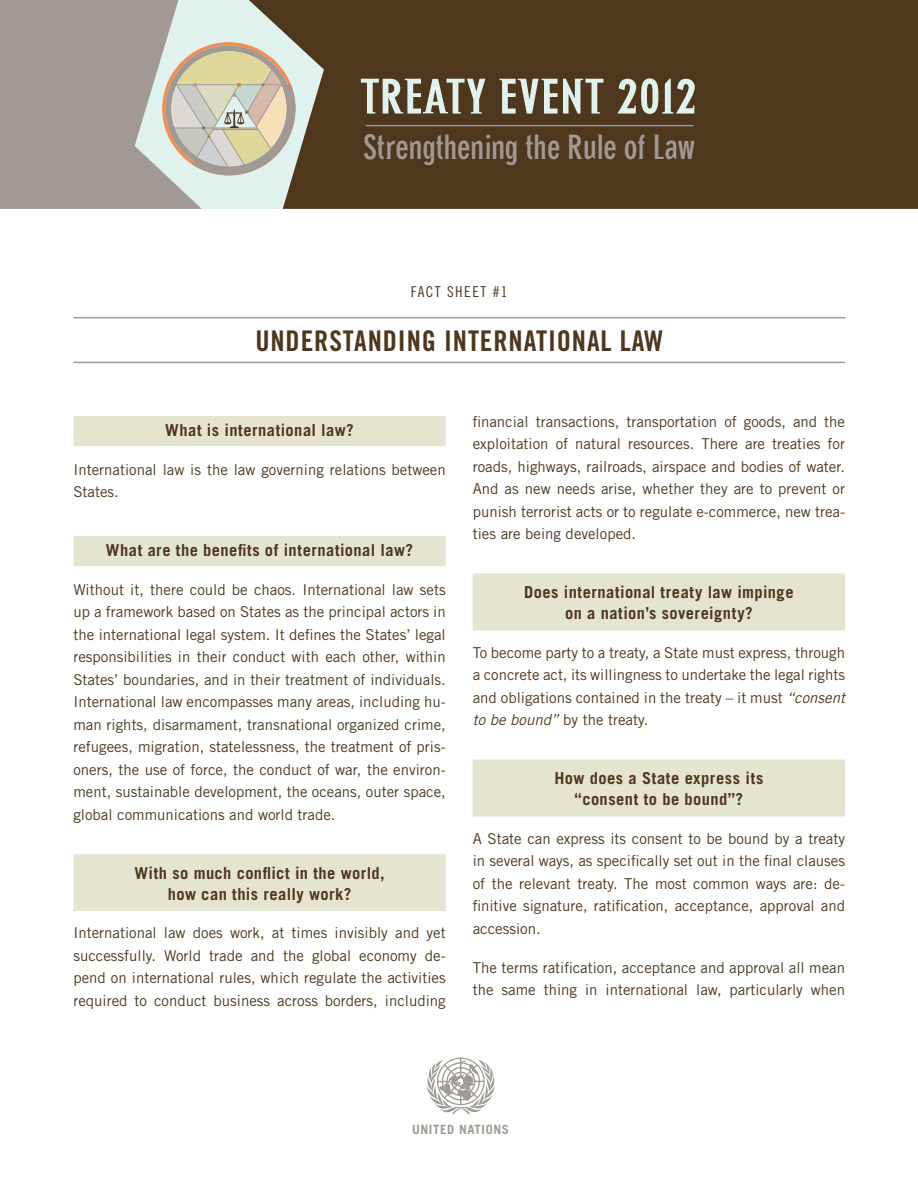
<style>
.page{position:relative;width:918px;height:1188px;background:#fff}
.page>*{position:absolute;margin:0;border:0;box-sizing:border-box;transform-origin:0 0}
.t1{font:700 51.15px "Global";letter-spacing:.025em;color:#e0f2ed}
.t2{font:35.85px "Global";letter-spacing:-.005em;color:#a39994}
.t3{font:28.5px "Trade Gothic LT Std Bd Cn 20";letter-spacing:.03em;color:#4f371e}
.t4{font:700 16.5px/21px "Trade Gothic LT Std";letter-spacing:.025em;color:#4f371e;text-align:center}
.t5{font:15px/22.5px "Trade Gothic LT Std";color:#4f371e;text-align:justify}
.t6{font:15px "Trade Gothic LT Std Cn 18";letter-spacing:.1em;color:#4f371e}
.t7{font:700 12.75px "Trade Gothic LT Std";letter-spacing:.05em;color:#a39994}
.s1{font-style:italic}
</style>
<div class="page">
<div style="left:299px;top:0;width:619px;height:66px;background:#4f371e"></div>
<svg style="left:0;top:0;width:299px;height:209px;background:#b7b2a7"></svg>
<div style="left:283px;top:66px;width:635px;height:143px;background:#4f371e"></div>
<hr style="left:366px;top:125px;width:328px;height:1px;background:#a39994">
<svg style="left:427px;top:1058px;width:68px;height:56px"></svg>
<div style="left:73px;top:416px;width:373px;height:30px;background:#e5e4cf"></div>
<div style="left:73px;top:536px;width:373px;height:30px;background:#e5e4cf"></div>
<div style="left:73px;top:854px;width:373px;height:57px;background:#e5e4cf"></div>
<div style="left:473px;top:574px;width:372px;height:57px;background:#e5e4cf"></div>
<div style="left:473px;top:760px;width:372px;height:57px;background:#e5e4cf"></div>
<hr style="left:73px;top:317px;width:772px;height:1px;background:#a39994">
<hr style="left:73px;top:362px;width:772px;height:1px;background:#a39994">
<h1 class="t1" style="left:360px;top:67px;width:338px">TREATY EVENT 2012</h1>
<h2 class="t2" style="left:363px;top:127px;width:333px">Strengthening the Rule of Law</h2>
<p class="t6" style="left:411px;top:283px;width:98px">FACT SHEET #1</p>
<h3 class="t3" style="left:255px;top:323px;width:409px">UNDERSTANDING INTERNATIONAL LAW</h3>
<p class="t4" style="left:165px;top:420px;width:190px">What is international law?</p>
<p class="t5" style="left:73px;top:458px;width:374px">International law is the law governing relations between<br>States.</p>
<p class="t4" style="left:106px;top:540px;width:309px">What are the benefits of international law?</p>
<p class="t5" style="left:73px;top:578px;width:374px">Without it, there could be chaos. International law sets up a framework based on States as the principal actors in the international legal system. It defines the States’ legal responsibilities in their conduct with each other, within States’ boundaries, and in their treatment of individuals.<br>International law encompasses many areas, including hu&shy;man rights, disarmament, transnational organized crime, refugees, migration, statelessness, the treatment of pris&shy;oners, the use of force, the conduct of war, the environ&shy;ment, sustainable development, the oceans, outer space, global communications and world trade.</p>
<p class="t4" style="left:134px;top:862px;width:252px">With so much conflict in the world, how can this really work?</p>
<p class="t5" style="left:73px;top:922px;width:374px">International law does work, at times invisibly and yet successfully. World trade and the global economy de&shy;pend on international rules, which regulate the activities required to conduct business across borders, including</p>
<p class="t5" style="left:473px;top:410px;width:374px">financial transactions, transportation of goods, and the exploitation of natural resources. There are treaties for roads, highways, railroads, airspace and bodies of water.<br>And as new needs arise, whether they are to prevent or punish terrorist acts or to regulate e-commerce, new trea&shy;ties are being developed.</p>
<p class="t4" style="left:524px;top:582px;width:271px">Does international treaty law impinge on a nation’s sovereignty?</p>
<p class="t5" style="left:473px;top:641px;width:374px">To become party to a treaty, a State must express, through a concrete act, its willingness to undertake the legal rights and obligations contained in the treaty – it must <span class="s1">“consent to be bound”</span> by the treaty.</p>
<p class="t4" style="left:554px;top:768px;width:210px">How does a State express its “consent to be bound”?</p>
<p class="t5" style="left:473px;top:827px;width:374px">A State can express its consent to be bound by a treaty in several ways, as specifically set out in the final clauses of the relevant treaty. The most common ways are: de&shy;finitive signature, ratification, acceptance, approval and accession.</p>
<p class="t5" style="left:473px;top:956px;width:374px">The terms ratification, acceptance and approval all mean the same thing in international law, particularly when</p>
<p class="t7" style="left:412px;top:1122px;width:98px">UNITED NATIONS</p>
</div>
